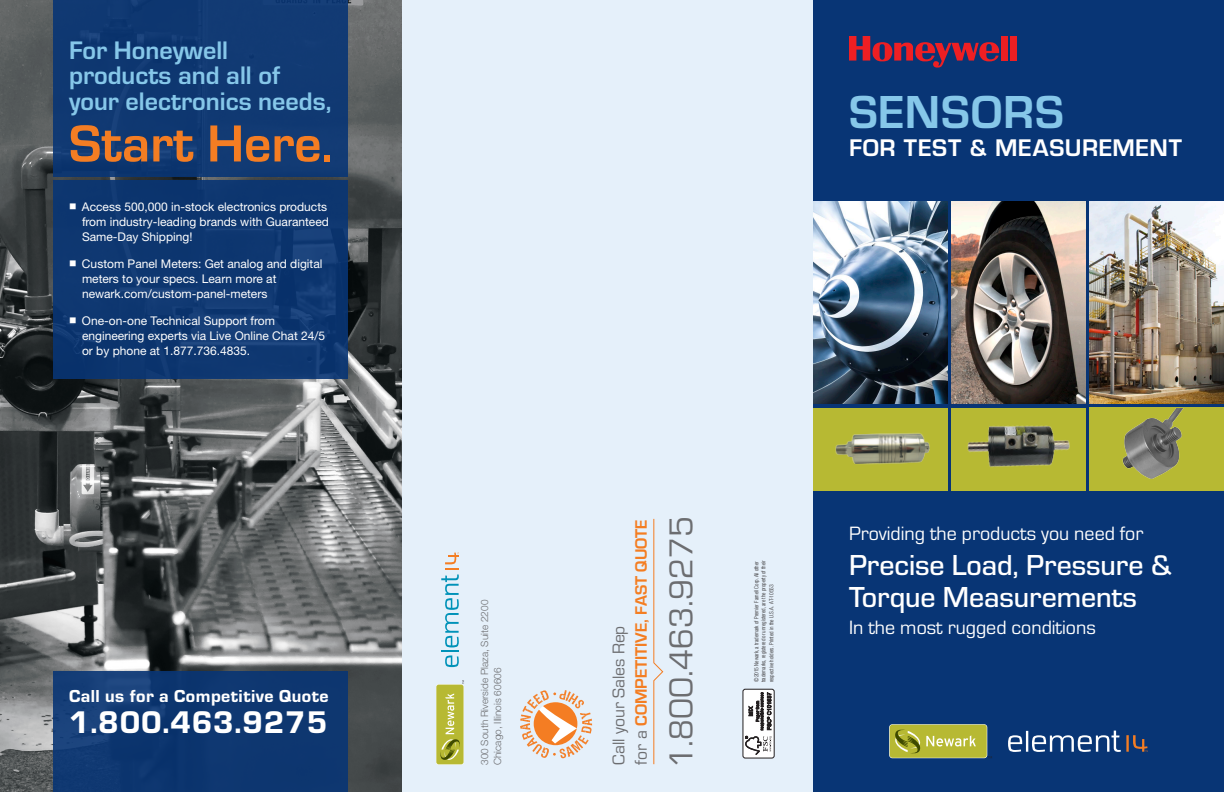
<style>
.page{position:relative;width:1224px;height:792px;background:#fff}
.page>*{position:absolute;margin:0;border:0;box-sizing:border-box;transform-origin:0 0}
.t1{font:700 54px "Eurostile TCE";color:#f47d23}
.t2{font:700 48px "Eurostile TCE";letter-spacing:.02em;color:#86c7e9}
.t3{font:34.3px "Eurostile TCE";color:#6c6d70}
.headline{font:32.5px "Eurostile TCE Hea";letter-spacing:.025em;color:#fff}
.t4{font:500 30px/32px "Eurostile TCE";letter-spacing:-.005em;color:#fff}
.t5{font:700 26.3px/25.6px "Eurostile TCE";color:#86c7e9}
.t6{font:700 25px "Eurostile TCE";letter-spacing:.025em;color:#fff}
.t7{font:20px "Eurostile TCE";color:#fff}
.headline-2{font:18px "Eurostile TCE Hea";letter-spacing:.025em;color:#fff}
.t8{font:17.6px "Eurostile TCE";color:#6c6d70}
.t9{font:700 17.1px "Eurostile TCE";color:#f47d21}
.t10{font:12px/15px "Helvetica Neue";color:#fff}
.t11{font:300 10px "Helvetica Neue";color:#6c6d70}
.t12{font:300 condensed 5.8px/7px "Helvetica Neue";letter-spacing:-.005em;color:#231f20;scale:.95 1}
.s1{font-weight:400;font-size:17.6px;color:#6c6d70}
</style>
<div class="page">
<div style="left:402px;top:0;width:411px;height:792px;background:#e5f0fa"></div>
<div style="left:813px;top:0;width:411px;height:792px;background:#083575"></div>
<img style="left:0;top:0;width:402px;height:792px">
<div style="left:54px;top:672px;width:294px;height:120px;background:#083575"></div>
<hr style="left:1126px;top:735px;width:3px;height:17px;background:#f47d23">
<svg style="left:1008px;top:735px;width:14px;height:17px"></svg>
<hr style="left:1026px;top:731px;width:2px;height:21px;background:#fff">
<svg style="left:1032px;top:731px;width:89px;height:21px"></svg>
<svg style="left:1133px;top:735px;width:15px;height:17px"></svg>
<div style="left:889px;top:724px;width:98px;height:34px;background:#d9dba3;border-radius:3px"></div>
<div style="left:890px;top:725px;width:97px;height:33px;background:#b7b933;border-radius:3px"></div>
<svg style="left:926px;top:735px;width:50px;height:12px"></svg>
<svg style="left:895px;top:729px;width:25px;height:25px"></svg>
<div style="left:743px;top:689px;width:31px;height:69px;background:#fff;border-radius:2px"></div>
<div style="left:743px;top:689px;width:31px;height:69px;border:1px solid #231f20;border-radius:2px"></div>
<svg style="left:745px;top:736px;width:27px;height:19px"></svg>
<svg style="left:748px;top:692px;width:23px;height:38px"></svg>
<svg style="left:653px;top:518px;width:11px;height:247px"></svg>
<svg style="left:441px;top:552px;width:18px;height:115px"></svg>
<svg style="left:436px;top:684px;width:28px;height:81px"></svg>
<div style="left:436px;top:685px;width:28px;height:79px;background:#b7b933;border-radius:2px"></div>
<svg style="left:440px;top:694px;width:20px;height:66px"></svg>
<svg style="left:520px;top:690px;width:72px;height:68px"></svg>
<div style="left:54px;top:180px;width:294px;height:199px;background:#083575"></div>
<div style="left:54px;top:0;width:294px;height:176px;background:#103973"></div>
<div style="left:1001px;top:36px;width:7px;height:25px;background:#ee1f23"></div>
<div style="left:1010px;top:36px;width:7px;height:25px;background:#ee1f23"></div>
<svg style="left:849px;top:36px;width:150px;height:32px"></svg>
<img style="left:1090px;top:201px;width:134px;height:203px">
<img style="left:951px;top:201px;width:135px;height:203px">
<img style="left:813px;top:201px;width:134px;height:203px">
<div style="left:813px;top:408px;width:134px;height:83px;background:#b7b933"></div>
<img style="left:835px;top:433px;width:95px;height:32px">
<div style="left:951px;top:408px;width:135px;height:83px;background:#b7b933"></div>
<img style="left:955px;top:402px;width:128px;height:65px">
<div style="left:1090px;top:408px;width:134px;height:83px;background:#b7b933"></div>
<img style="left:1122px;top:408px;width:62px;height:71px">
<p class="t5" style="left:69px;top:38px;width:264px">For Honeywell products and all of your electronics needs,</p>
<p class="t1" style="left:69px;top:114px;width:266px">Start Here.</p>
<p class="t10" style="left:82px;top:199px;width:248px;text-indent:-13px">■ Access 500,000 in-stock electronics products from industry-leading brands with Guaranteed<br>Same-Day Shipping!</p>
<p class="t10" style="left:82px;top:256px;width:242px;text-indent:-13px">■ Custom Panel Meters: Get analog and digital meters to your specs. Learn more at newark.com/custom-panel-meters</p>
<p class="t10" style="left:82px;top:313px;width:245px;text-indent:-13px">■ One-on-one Technical Support from engineering experts via Live Online Chat 24/5 or by phone at 1.877.736.4835.</p>
<p class="headline-2" style="left:69px;top:686px;width:261px">Call us for a Competitive Quote</p>
<p class="headline" style="left:69px;top:704px;width:260px">1.800.463.9275</p>
<p class="t2" style="left:849px;top:86px;width:216px">SENSORS</p>
<p class="t6" style="left:849px;top:134px;width:334px">FOR TEST &amp; MEASUREMENT</p>
<p class="t11" style="left:478px;top:765px;width:167px;rotate:-90deg">300 South Riverside Plaza, Suite 2200</p>
<p class="t11" style="left:491px;top:765px;width:99px;rotate:-90deg">Chicago, Illinois 60606</p>
<p class="t9" style="left:632px;top:765px;width:247px;rotate:-90deg"><span class="s1">for a</span> COMPETITIVE, FAST QUOTE</p>
<p class="t8" style="left:609px;top:765px;width:141px;rotate:-90deg">Call your Sales Rep</p>
<p class="t3" style="left:663px;top:768px;width:253px;rotate:-90deg">1.800.463.9275</p>
<p class="t12" style="left:753px;top:682px;width:130px;rotate:-90deg">©2015 Newark, a trademark of Premier Farnell Corp. All other trademarks, registered or unregistered, are the property of their</p>
<p class="t12" style="left:768px;top:682px;width:105px;rotate:-90deg">respective holders. Printed in the U.S.A. AT-10553</p>
<p class="t7" style="left:849px;top:523px;width:296px">Providing the products you need for</p>
<p class="t4" style="left:849px;top:549px;width:324px">Precise Load, Pressure &amp;<br>Torque Measurements</p>
<p class="t7" style="left:849px;top:617px;width:248px">In the most rugged conditions</p>
</div>
